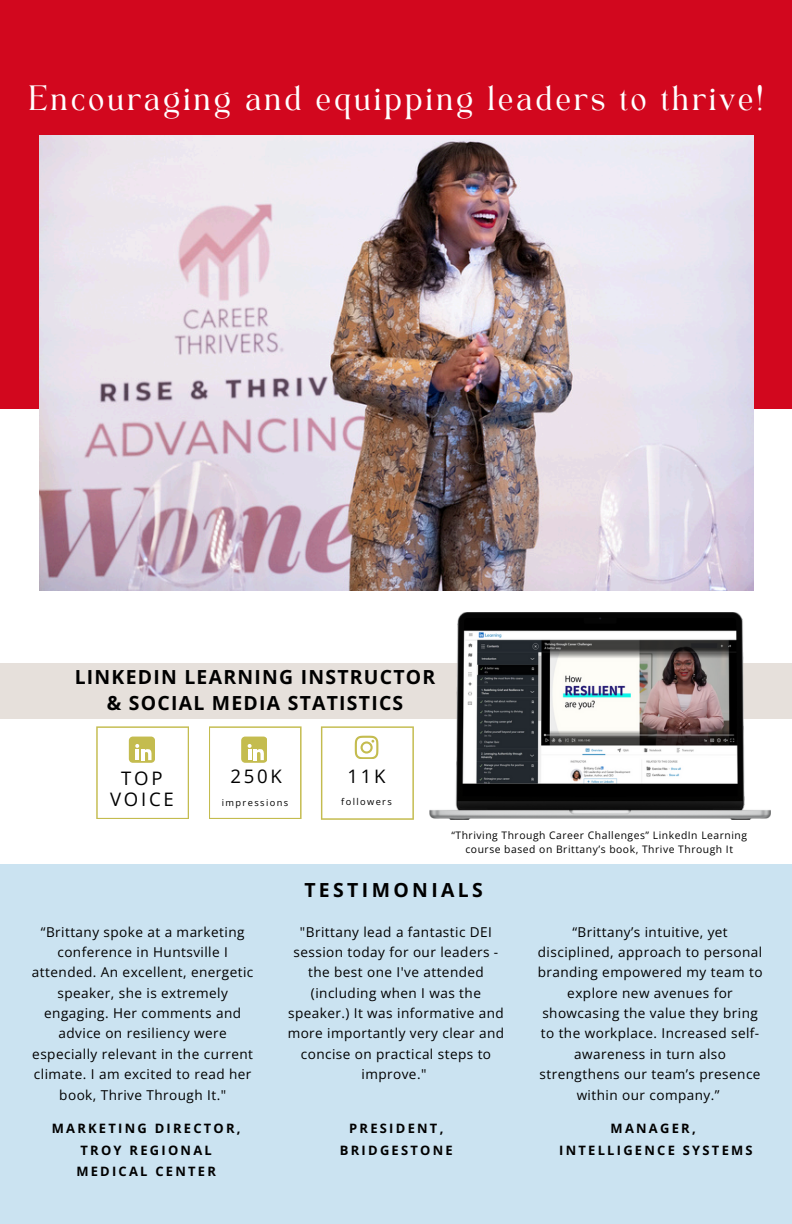
<style>
.page{position:relative;width:792px;height:1224px;background:#fff}
.page>*{position:absolute;margin:0;border:0;box-sizing:border-box;transform-origin:0 0}
.t1{font:24.6px "TAN Angleton";letter-spacing:.06em;color:#fff}
.t2{font:700 19.4px/25.2px "Open Sans";letter-spacing:.065em;color:#000;text-align:center}
.t3{font:700 19.4px "Open Sans";letter-spacing:.175em;color:#000}
.t4{font:18.6px/21.6px "Open Sans";letter-spacing:.145em;color:#000;text-align:center}
.t5{font:13.6px/20.4px "Open Sans";letter-spacing:.035em;color:#000;text-align:center}
.t6{font:700 13px/21.4px "Open Sans";letter-spacing:.175em;color:#000;text-align:center}
.t7{font:10.4px/13.8px "Open Sans";letter-spacing:.05em;color:#000;text-align:center}
.t8{font:9.4px "Open Sans";letter-spacing:.15em;color:#000}
</style>
<div class="page">
<div style="left:0;top:0;width:792px;height:409px;background:#d2071e"></div>
<img style="left:40px;top:136px;width:714px;height:454px">
<div style="left:0;top:664px;width:792px;height:55px;background:#e6e0db"></div>
<svg style="left:321px;top:726px;width:93px;height:94px"></svg>
<div style="left:0;top:865px;width:792px;height:359px;background:#cbe3f1"></div>
<svg style="left:96px;top:726px;width:93px;height:93px"></svg>
<svg style="left:209px;top:726px;width:93px;height:93px"></svg>
<img style="left:429px;top:612px;width:342px;height:208px">
<h2 class="t1" style="left:28px;top:85px;width:738px">Encouraging and equipping leaders to thrive!</h2>
<p class="t2" style="left:75px;top:664px;width:362px">LINKEDIN LEARNING INSTRUCTOR &amp; SOCIAL MEDIA STATISTICS</p>
<p class="t4" style="left:110px;top:766px;width:65px">TOP<br>VOICE</p>
<p class="t4" style="left:230px;top:765px;width:53px">250K</p>
<p class="t8" style="left:222px;top:796px;width:68px">impressions</p>
<h1 class="t4" style="left:348px;top:765px;width:40px">11K</h1>
<p class="t8" style="left:341px;top:795px;width:52px">followers</p>
<h4 class="t7" style="left:451px;top:828px;width:297px">“Thriving Through Career Challenges” LinkedIn Learning course based on Brittany’s book, Thrive Through It</h4>
<p class="t3" style="left:304px;top:876px;width:180px">TESTIMONIALS</p>
<h3 class="t5" style="left:32px;top:921px;width:223px">“Brittany spoke at a marketing conference in Huntsville I attended. An excellent, energetic speaker, she is extremely engaging. Her comments and advice on resiliency were especially relevant in the current climate. I am excited to read her book, Thrive Through It."</h3>
<h3 class="t6" style="left:52px;top:1118px;width:190px">MARKETING DIRECTOR,<br>TROY REGIONAL<br>MEDICAL CENTER</h3>
<h3 class="t5" style="left:288px;top:921px;width:218px">"Brittany lead a fantastic DEI session today for our leaders - the best one I've attended (including when I was the speaker.) It was informative and more importantly very clear and concise on practical steps to improve."</h3>
<h6 class="t6" style="left:340px;top:1118px;width:114px">PRESIDENT,<br>BRIDGESTONE</h6>
<h2 class="t5" style="left:538px;top:921px;width:226px">“Brittany’s intuitive, yet disciplined, approach to personal branding empowered my team to explore new avenues for showcasing the value they bring to the workplace. Increased self&shy;awareness in turn also strengthens our team’s presence within our company.”</h2>
<h5 class="t6" style="left:559px;top:1118px;width:195px">MANAGER,<br>INTELLIGENCE SYSTEMS</h5>
</div>
